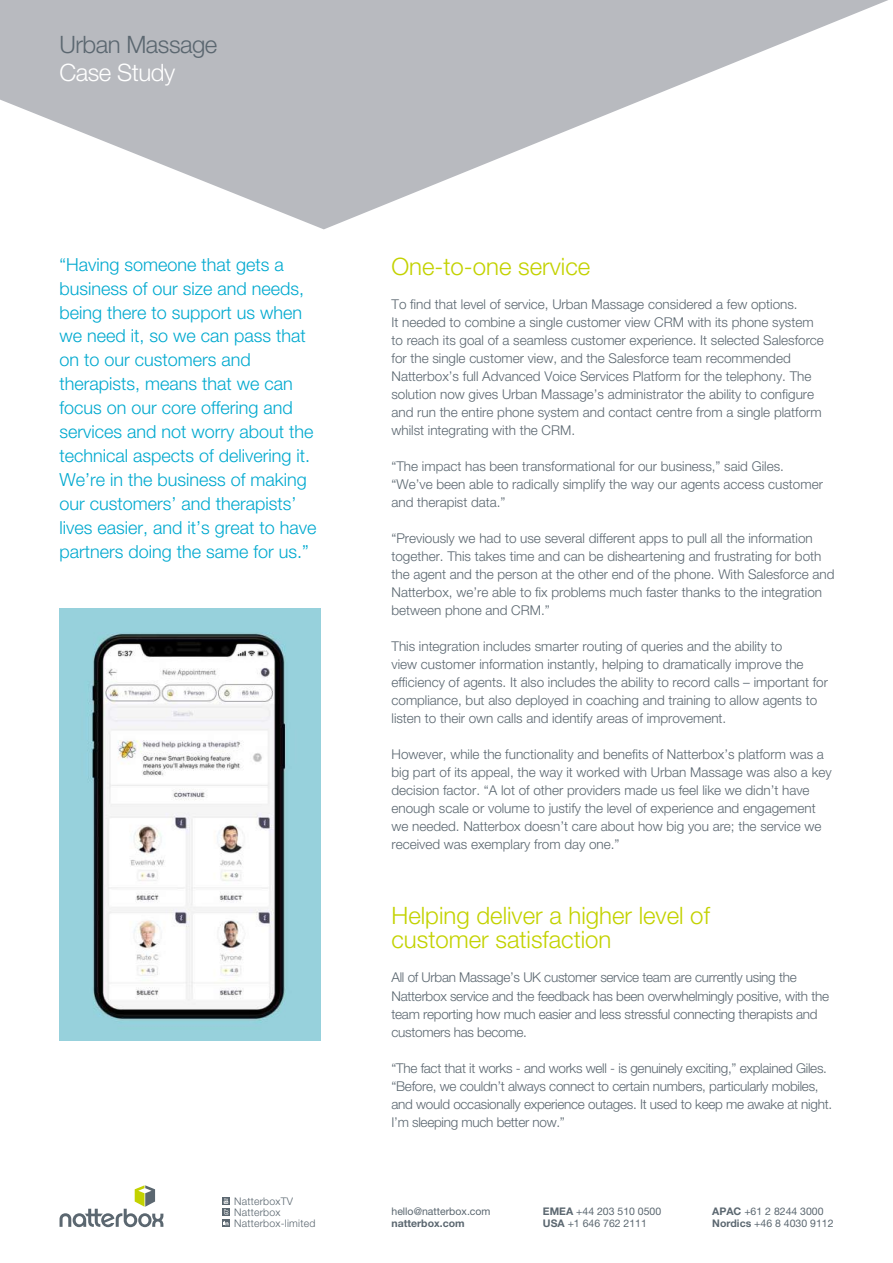
<style>
.page{position:relative;width:893px;height:1263px;background:#fff}
.page>*{position:absolute;margin:0;border:0;box-sizing:border-box;transform-origin:0 0}
.t1{font:300 24px/24px "Helvetica Neue LT Pro";color:#c3d200}
.t2{font:300 24px "Helvetica Neue LT Pro";letter-spacing:-.02em;color:#5b6770}
.t3{font:300 24px "Helvetica Neue LT Pro";letter-spacing:-.02em;color:#fff}
.t4{font:300 18px/24px "Helvetica Neue LT Pro";color:#00a9cf}
.t5{font:300 13.5px/18px "Helvetica Neue LT Pro";color:#5b6770}
.t6{font:300 13.5px/18.3px "Helvetica Neue LT Pro";letter-spacing:-.02em;color:#5b6770}
.t7{font:10.5px/12px "Helvetica Neue LT Pro";color:#5b6770}
.t8{font:300 10.5px/11.1px "Helvetica Neue LT Pro";letter-spacing:.02em;color:#5b6770}
.t9{font:700 10.5px "Helvetica Neue LT Pro";color:#5b6770}
.s1{font-weight:700}
</style>
<div class="page">
<svg style="left:0;top:0;width:888px;height:229px;fill:#b8babf"></svg>
<svg style="left:60px;top:1185px;width:103px;height:42px"></svg>
<svg style="left:222px;top:1208px;width:8px;height:8px"></svg>
<svg style="left:222px;top:1197px;width:8px;height:7px"></svg>
<svg style="left:224px;top:1198px;width:4px;height:17px"></svg>
<svg style="left:222px;top:1219px;width:8px;height:8px"></svg>
<svg style="left:224px;top:1221px;width:4px;height:4px"></svg>
<img style="left:60px;top:608px;width:260px;height:433px">
<h1 class="t2" style="left:60px;top:30px;width:159px">Urban Massage</h1>
<h1 class="t3" style="left:60px;top:58px;width:117px">Case Study</h1>
<p class="t4" style="left:60px;top:252px;width:259px">“Having someone that gets a business of our size and needs, being there to support us when we need it, so we can pass that on to our customers and therapists, means that we can focus on our core offering and services and not worry about the technical aspects of delivering it.<br>We’re in the business of making our customers’ and therapists’ lives easier, and it’s great to have partners doing the same for us.”</p>
<p class="t8" style="left:234px;top:1195px;width:83px">NatterboxTV<br>Natterbox<br>Natterbox-limited</p>
<h1 class="t1" style="left:391px;top:254px;width:200px">One-to-one service</h1>
<p class="t5" style="left:391px;top:295px;width:434px">To find that level of service, Urban Massage considered a few options.<br>It needed to combine a single customer view CRM with its phone system to reach its goal of a seamless customer experience. It selected Salesforce for the single customer view, and the Salesforce team recommended Natterbox’s full Advanced Voice Services Platform for the telephony. The solution now gives Urban Massage’s administrator the ability to configure and run the entire phone system and contact centre from a single platform whilst integrating with the CRM.</p>
<p class="t5" style="left:391px;top:457px;width:433px">“The impact has been transformational for our business,” said Giles. “We’ve been able to radically simplify the way our agents access customer and therapist data.”</p>
<p class="t5" style="left:391px;top:529px;width:444px">“Previously we had to use several different apps to pull all the information together. This takes time and can be disheartening and frustrating for both the agent and the person at the other end of the phone. With Salesforce and Natterbox, we’re able to fix problems much faster thanks to the integration between phone and CRM.”</p>
<p class="t5" style="left:391px;top:637px;width:438px">This integration includes smarter routing of queries and the ability to<br>view customer information instantly, helping to dramatically improve the efficiency of agents. It also includes the ability to record calls – important for compliance, but also deployed in coaching and training to allow agents to listen to their own calls and identify areas of improvement.</p>
<p class="t5" style="left:391px;top:745px;width:442px">However, while the functionality and benefits of Natterbox’s platform was a big part of its appeal, the way it worked with Urban Massage was also a key decision factor. “A lot of other providers made us feel like we didn’t have enough scale or volume to justify the level of experience and engagement we needed. Natterbox doesn’t care about how big you are; the service we received was exemplary from day one.”</p>
<h1 class="t1" style="left:391px;top:903px;width:320px">Helping deliver a higher level of customer satisfaction</h1>
<p class="t6" style="left:391px;top:968px;width:439px">All of Urban Massage’s UK customer service team are currently using the Natterbox service and the feedback has been overwhelmingly positive, with the team reporting how much easier and less stressful connecting therapists and customers has become.</p>
<p class="t6" style="left:391px;top:1059px;width:442px">“The fact that it works - and works well - is genuinely exciting,” explained Giles. “Before, we couldn’t always connect to certain numbers, particularly mobiles, and would occasionally experience outages. It used to keep me awake at night.<br>I’m sleeping much better now.”</p>
<p class="t7" style="left:391px;top:1205px;width:101px">hello@natterbox.com</p>
<p class="t9" style="left:391px;top:1216px;width:75px">natterbox.com</p>
<p class="t7" style="left:543px;top:1205px;width:120px"><span class="s1">EMEA</span> +44 203 510 0500<br><span class="s1">USA</span> +1 646 762 2111</p>
<p class="t7" style="left:712px;top:1205px;width:123px"><span class="s1">APAC</span> +61 2 8244 3000<br><span class="s1">Nordics</span> +46 8 4030 9112</p>
</div>
